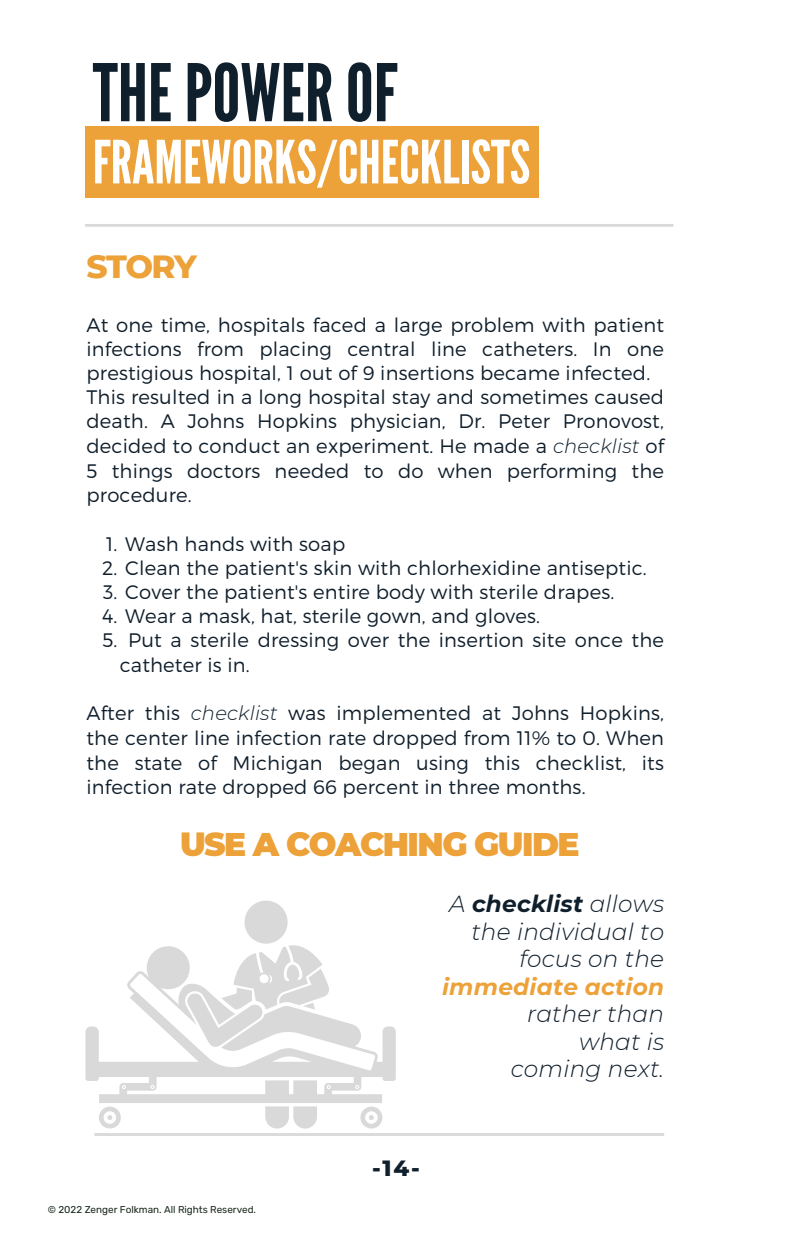
<style>
.page{position:relative;width:794px;height:1238px;background:#fff}
.page>*{position:absolute;margin:0;border:0;box-sizing:border-box;transform-origin:0 0}
.t1{font:79.2px "League Gothic";color:#101f2c}
.t2{font:59.4px "League Gothic";color:#fff}
.t3{font:900 32.7px "Montserrat";letter-spacing:-.045em;color:#eda139}
.t4{font:800 32.7px "Montserrat";letter-spacing:-.045em;color:#eda139}
.t5{font:italic 300 23.17px/27.5px "Montserrat";letter-spacing:.01em;color:#101f2c;text-align:right}
.t6{font:italic 700 23.17px "Montserrat";letter-spacing:.01em;color:#eda139}
.t7{font:800 22.5px "Montserrat";color:#101f2c}
.t8{font:300 19.5px/24.4px "Montserrat";letter-spacing:.01em;color:#101f2c}
.t9{font:9.9px "Rubik";color:#19291d}
.s1{font-style:italic}
.s2{font-weight:700}
</style>
<div class="page">
<div style="left:85px;top:126px;width:453px;height:72px;background:#eda139"></div>
<hr style="left:94px;top:1133px;width:569px;height:2px;background:#d9d9d9">
<hr style="left:85px;top:224px;width:588px;height:3px;background:#d9d9d9">
<svg style="left:265px;top:1106px;width:52px;height:22px"></svg>
<svg style="left:85px;top:946px;width:310px;height:157px"></svg>
<svg style="left:186px;top:900px;width:144px;height:146px"></svg>
<svg style="left:360px;top:1106px;width:22px;height:22px"></svg>
<svg style="left:99px;top:1106px;width:22px;height:22px"></svg>
<h1 class="t1" style="left:93px;top:46px;width:306px">THE POWER OF</h1>
<h2 class="t2" style="left:93px;top:127px;width:439px">FRAMEWORKS/CHECKLISTS</h2>
<h3 class="t4" style="left:86px;top:242px;width:112px">STORY</h3>
<p class="t8" style="left:86px;top:312px;width:578px">At one time, hospitals faced a large problem with patient infections from placing central line catheters. In one prestigious hospital, 1 out of 9 insertions became infected.<br>This resulted in a long hospital stay and sometimes caused death. A Johns Hopkins physician, Dr. Peter Pronovost, decided to conduct an experiment. He made a <span class="s1">checklist</span> of 5 things doctors needed to do when performing the procedure.</p>
<p class="t8" style="left:106px;top:531px;width:240px">1. Wash hands with soap</p>
<p class="t8" style="left:102px;top:555px;width:546px">2. Clean the patient's skin with chlorhexidine antiseptic.</p>
<p class="t8" style="left:103px;top:579px;width:512px">3. Cover the patient's entire body with sterile drapes.</p>
<p class="t8" style="left:102px;top:604px;width:439px">4. Wear a mask, hat, sterile gown, and gloves.</p>
<p class="t8" style="left:128px;top:628px;width:537px">Put a sterile dressing over the insertion site once the</p>
<p class="t8" style="left:120px;top:652px;width:132px">catheter is in.</p>
<p class="t8" style="left:102px;top:628px;width:17px">5.</p>
<p class="t8" style="left:86px;top:700px;width:578px;line-height:24.6px;text-align:justify">After this <span class="s1">checklist</span> was implemented at Johns Hopkins, the center line infection rate dropped from 11% to 0. When the state of Michigan began using this checklist, its infection rate dropped 66 percent in three months.</p>
<h3 class="t3" style="left:180px;top:820px;width:401px">USE A COACHING GUIDE</h3>
<p class="t5" style="left:449px;top:889px;width:216px">A <span class="s2">checklist</span> allows the individual to focus on the</p>
<p class="t6" style="left:442px;top:969px;width:223px">immediate action</p>
<p class="t5" style="left:510px;top:999px;width:155px">rather than what is coming next.</p>
<p class="t9" style="left:48px;top:1203px;width:210px">© 2022 Zenger Folkman. All Rights Reserved.</p>
<p class="t7" style="left:372px;top:1151px;width:49px">-14-</p>
</div>
